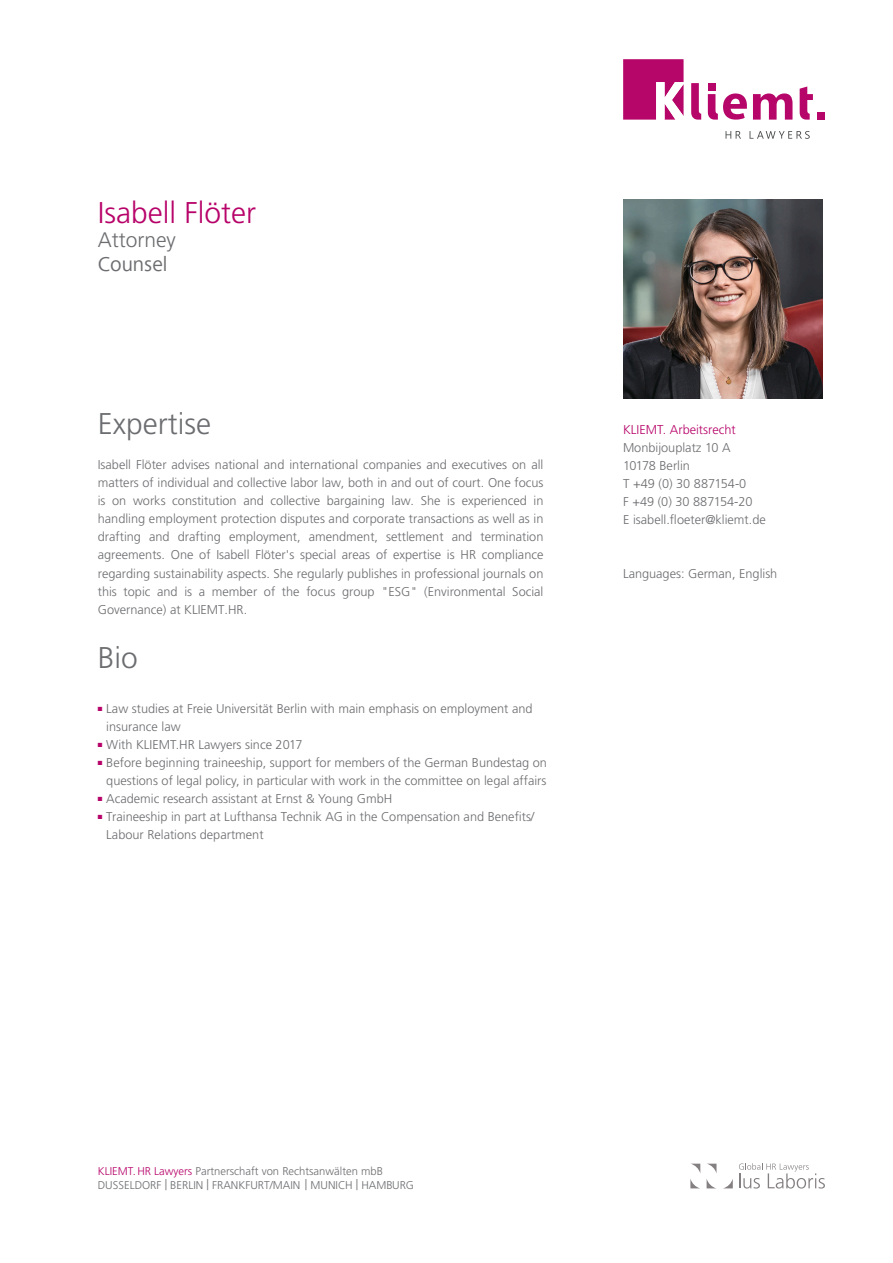
<style>
.page{position:relative;width:893px;height:1263px;background:#fff}
.page>*{position:absolute;margin:0;border:0;box-sizing:border-box;transform-origin:0 0}
.t1{font:300 30px "Frutiger";color:#b70369}
.t2{font:300 30px "Frutiger";color:#6c6d70}
.t3{font:300 21px "Frutiger";color:#6c6d70}
.t4{font:21px "Frutiger Next Com";color:#6c6d70}
.t5{font:300 12.75px/18px "Frutiger LT Pro";color:#6c6d70;text-align:justify}
.t6{font:300 12.75px/18px "Frutiger";color:#6c6d70}
.t7{font:300 12.75px "Frutiger";color:#b70369}
.t8{font:300 11.25px/13.5px "Frutiger";color:#6c6d70}
.s1{color:#b70369}
.s2{font-size:14.7px}
</style>
<div class="page">
<svg style="left:690px;top:1164px;width:10px;height:24px"></svg>
<svg style="left:724px;top:1179px;width:9px;height:9px"></svg>
<svg style="left:707px;top:1164px;width:9px;height:24px"></svg>
<svg style="left:739px;top:1163px;width:86px;height:25px"></svg>
<img style="left:623px;top:200px;width:199px;height:199px">
<svg style="left:753px;top:93px;width:39px;height:27px"></svg>
<svg style="left:691px;top:83px;width:10px;height:37px"></svg>
<svg style="left:800px;top:86px;width:13px;height:34px"></svg>
<div style="left:708px;top:83px;width:7px;height:8px;background:#b70669"></div>
<div style="left:817px;top:112px;width:8px;height:8px;background:#b70669"></div>
<svg style="left:708px;top:93px;width:39px;height:27px"></svg>
<svg style="left:623px;top:59px;width:61px;height:61px"></svg>
<svg style="left:726px;top:131px;width:15px;height:8px"></svg>
<svg style="left:749px;top:131px;width:61px;height:8px"></svg>
<h1 class="t1" style="left:98px;top:196px;width:160px">Isabell Flöter</h1>
<h2 class="t3" style="left:98px;top:228px;width:80px">Attorney</h2>
<h2 class="t4" style="left:98px;top:252px;width:71px">Counsel</h2>
<h1 class="t2" style="left:98px;top:407px;width:115px">Expertise</h1>
<p class="t5" style="left:98px;top:456px;width:447px">Isabell Flöter advises national and international companies and executives on all matters of individual and collective labor law, both in and out of court. One focus is on works constitution and collective bargaining law. She is experienced in handling employment protection disputes and corporate transactions as well as in drafting and drafting employment, amendment, settlement and termination agreements. One of Isabell Flöter's special areas of expertise is HR compliance regarding sustainability aspects. She regularly publishes in professional journals on this topic and is a member of the focus group "ESG" (Environmental Social Governance) at KLIEMT.HR.</p>
<h1 class="t2" style="left:98px;top:641px;width:42px">Bio</h1>
<p class="t6" style="left:106px;top:699px;width:428px;text-indent:-9px"><sup>■</sup> Law studies at Freie Universität Berlin with main emphasis on employment and insurance law</p>
<p class="t6" style="left:98px;top:735px;width:206px"><sup>■</sup> With KLIEMT.HR Lawyers since 2017</p>
<p class="t6" style="left:98px;top:753px;width:451px;text-align:right"><sup>■</sup> Before beginning traineeship, support for members of the German Bundestag on questions of legal policy, in particular with work in the committee on legal affairs</p>
<p class="t6" style="left:98px;top:789px;width:296px"><sup>■</sup> Academic research assistant at Ernst &amp; Young GmbH</p>
<p class="t6" style="left:106px;top:807px;width:430px;text-indent:-9px"><sup>■</sup> Traineeship in part at Lufthansa Technik AG in the Compensation and Benefits/<br>Labour Relations department</p>
<p class="t7" style="left:623px;top:422px;width:114px">KLIEMT. Arbeitsrecht</p>
<p class="t6" style="left:623px;top:438px;width:144px">Monbijouplatz 10 A<br>10178 Berlin<br>T +49 (0) 30 887154-0<br>F +49 (0) 30 887154-20<br>E isabell.floeter@kliemt.de</p>
<p class="t6" style="left:623px;top:564px;width:156px">Languages: German, English</p>
<p class="t8" style="left:98px;top:1164px;width:318px"><span class="s1">KLIEMT.HR Lawyers</span> Partnerschaft von Rechtsanwälten mbB<br>DUSSELDORF <span class="s2">|</span> BERLIN <span class="s2">|</span> FRANKFURT/MAIN <span class="s2">|</span> MUNICH <span class="s2">|</span> HAMBURG</p>
</div>
